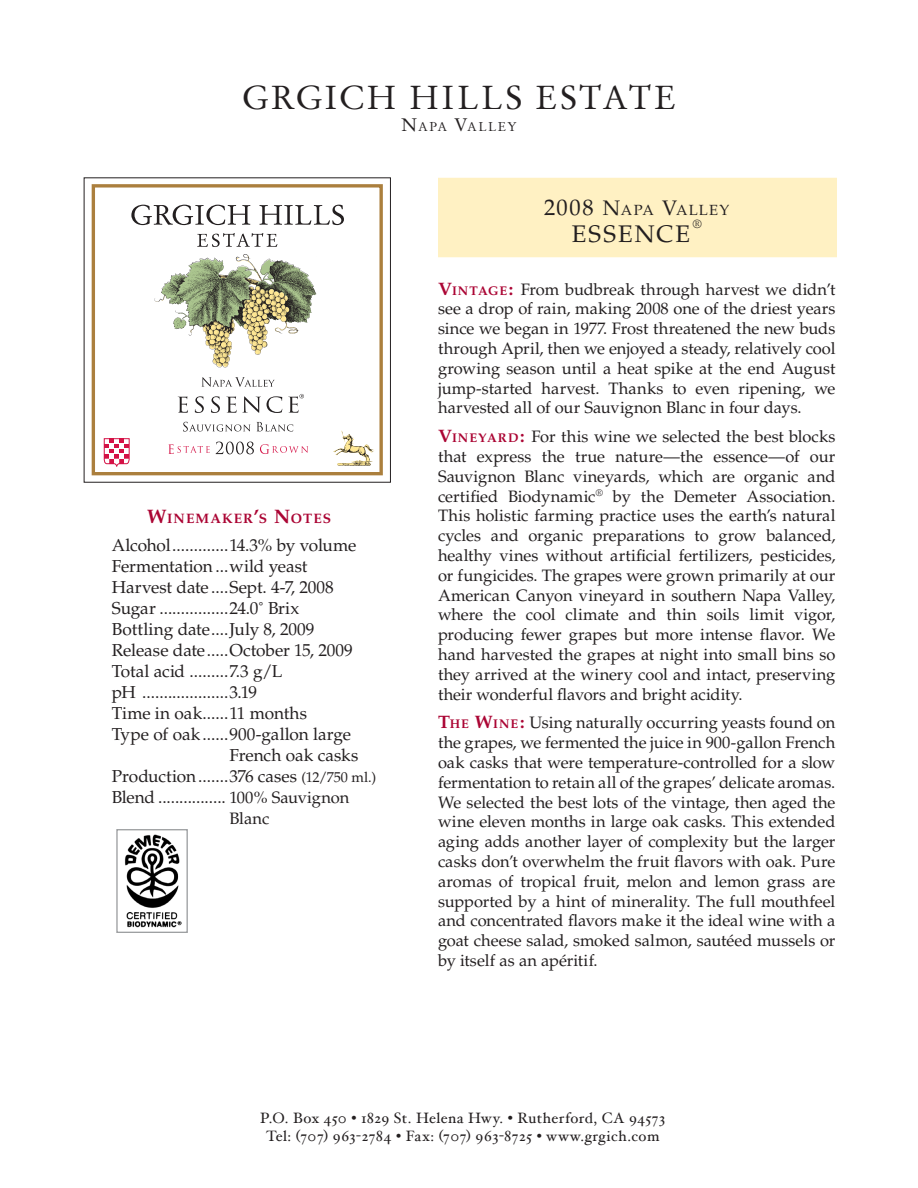
<style>
.page{position:relative;width:918px;height:1188px;background:#fff}
.page>*{position:absolute;margin:0;border:0;box-sizing:border-box;transform-origin:0 0}
.t1{font:33px "Stempel Garamond";letter-spacing:.065em;color:#231f20}
.t2{font:24px "Palatino";letter-spacing:.08em;color:#231f20}
.t3{font:17.25px "Palatino";letter-spacing:-.005em;color:#231f20}
.t4{font:16.5px/19.8px "Palatino";color:#231f20;text-align:justify}
.t5{font:15px/18px "Hoefler Text";letter-spacing:.025em;color:#231f20;text-align:center}
.t6{font:14.7px "Palatino";letter-spacing:.09em;color:#231f20}
.t7{font:700 13.65px "Palatino";letter-spacing:.08em;color:#ab0534}
.t8{font:12.6px "Stempel Garamond";letter-spacing:.105em;color:#231f20}
.t9{font:12px "Palatino";color:#231f20}
.s1{font-size:18px}
.s2{font-size:19.5px}
.s3{font-size:14.25px}
.s4{font-size:16.5px}
.s5{font-size:22.5px}
.s6{font-size:21px}
.s7{font-weight:700;font-size:18px;color:#ab0534}
.s8{font-weight:700;font-size:12.6px;color:#ab0534}
</style>
<div class="page">
<div style="left:438px;top:178px;width:399px;height:79px;background:#fff1c3"></div>
<svg style="left:86px;top:178px;width:300px;height:298px"></svg>
<img style="left:153px;top:253px;width:165px;height:115px">
<svg style="left:333px;top:430px;width:42px;height:36px"></svg>
<svg style="left:168px;top:444px;width:42px;height:10px"></svg>
<svg style="left:260px;top:444px;width:48px;height:10px"></svg>
<svg style="left:178px;top:397px;width:10px;height:16px"></svg>
<svg style="left:195px;top:396px;width:9px;height:17px"></svg>
<svg style="left:211px;top:396px;width:9px;height:17px"></svg>
<svg style="left:226px;top:396px;width:35px;height:17px"></svg>
<svg style="left:267px;top:396px;width:15px;height:17px"></svg>
<svg style="left:202px;top:377px;width:73px;height:10px"></svg>
<svg style="left:183px;top:422px;width:110px;height:10px"></svg>
<svg style="left:104px;top:438px;width:26px;height:29px"></svg>
<svg style="left:131px;top:205px;width:119px;height:20px"></svg>
<svg style="left:259px;top:205px;width:85px;height:20px"></svg>
<svg style="left:197px;top:233px;width:80px;height:14px"></svg>
<svg style="left:216px;top:442px;width:38px;height:12px"></svg>
<svg style="left:288px;top:394px;width:16px;height:19px"></svg>
<img style="left:125px;top:835px;width:57px;height:93px">
<div style="left:116px;top:829px;width:72px;height:104px;border:1px solid #9ea0a2"></div>
<h1 class="t1" style="left:242px;top:78px;width:436px">GRGICH HILLS ESTATE</h1>
<p class="t8" style="left:401px;top:119px;width:117px"><span class="s1">N</span>APA <span class="s1">V</span>ALLEY</p>
<p class="t7" style="left:147px;top:510px;width:185px"><span class="s2">W</span>INEMAKER<span class="s2">’</span>S <span class="s2">N</span>OTES</p>
<p class="t3" style="left:112px;top:535px;width:246px">Alcohol.............14.3% by volume</p>
<p class="t3" style="left:112px;top:556px;width:197px">Fermentation...wild yeast</p>
<p class="t3" style="left:112px;top:577px;width:223px">Harvest date ....Sept. 4-7, 2008</p>
<p class="t3" style="left:112px;top:598px;width:189px">Sugar ................24.0˚ Brix</p>
<p class="t3" style="left:112px;top:619px;width:204px">Bottling date....July 8, 2009</p>
<p class="t3" style="left:112px;top:640px;width:242px">Release date.....October 15, 2009</p>
<p class="t3" style="left:112px;top:661px;width:172px">Total acid .........7.3 g/L</p>
<p class="t3" style="left:112px;top:682px;width:147px">pH ....................3.19</p>
<p class="t3" style="left:112px;top:703px;width:197px">Time in oak......11 months</p>
<p class="t3" style="left:112px;top:724px;width:241px">Type of oak......900-gallon large</p>
<p class="t3" style="left:229px;top:745px;width:130px">French oak casks</p>
<p class="t3" style="left:112px;top:766px;width:266px">Production.......376 cases <span class="s3">(12/750 ml.)</span></p>
<p class="t3" style="left:112px;top:787px;width:239px">Blend ................ <span class="s4">100% Sauvignon</span></p>
<p class="t4" style="left:230px;top:809px;width:41px">Blanc</p>
<p class="t6" style="left:544px;top:201px;width:187px"><span class="s5">2008</span> <span class="s6">N</span>APA <span class="s6">V</span>ALLEY</p>
<h2 class="t2" style="left:572px;top:219px;width:118px">ESSENCE</h2>
<p class="t9" style="left:693px;top:217px;width:10px">®</p>
<p class="t4" style="left:438px;top:279px;width:399px"><span class="s7">V</span><span class="s8">INTAGE</span><span class="s7">:</span> From budbreak through harvest we didn’t see a drop of rain, making 2008 one of the driest years since we began in 1977. Frost threatened the new buds through April, then we enjoyed a steady, relatively cool growing season until a heat spike at the end August jump-started harvest. Thanks to even ripening, we harvested all of our Sauvignon Blanc in four days.</p>
<p class="t4" style="left:438px;top:427px;width:399px"><span class="s7">V</span><span class="s8">INEYARD</span><span class="s7">:</span> For this wine we selected the best blocks that express the true nature—the essence—of our Sauvignon Blanc vineyards, which are organic and certified Biodynamic<sup>®</sup> by the Demeter Association.<br>This holistic farming practice uses the earth’s natural cycles and organic preparations to grow balanced, healthy vines without artificial fertilizers, pesticides, or fungicides. The grapes were grown primarily at our American Canyon vineyard in southern Napa Valley, where the cool climate and thin soils limit vigor, producing fewer grapes but more intense flavor. We hand harvested the grapes at night into small bins so they arrived at the winery cool and intact, preserving their wonderful flavors and bright acidity.</p>
<p class="t4" style="left:438px;top:713px;width:399px"><span class="s7">T</span><span class="s8">HE</span> <span class="s7">W</span><span class="s8">INE</span><span class="s7">:</span> Using naturally occurring yeasts found on the grapes, we fermented the juice in 900-gallon French oak casks that were temperature-controlled for a slow fermentation to retain all of the grapes’ delicate aromas.<br>We selected the best lots of the vintage, then aged the wine eleven months in large oak casks. This extended aging adds another layer of complexity but the larger casks don’t overwhelm the fruit flavors with oak. Pure aromas of tropical fruit, melon and lemon grass are supported by a hint of minerality. The full mouthfeel and concentrated flavors make it the ideal wine with a goat cheese salad, smoked salmon, sautéed mussels or by itself as an apéritif.</p>
<p class="t5" style="left:260px;top:1109px;width:406px">P.O. Box 450 • 1829 St. Helena Hwy. • Rutherford, CA 94573<br>Tel: (707) 963-2784 • Fax: (707) 963-8725 • www.grgich.com</p>
</div>
